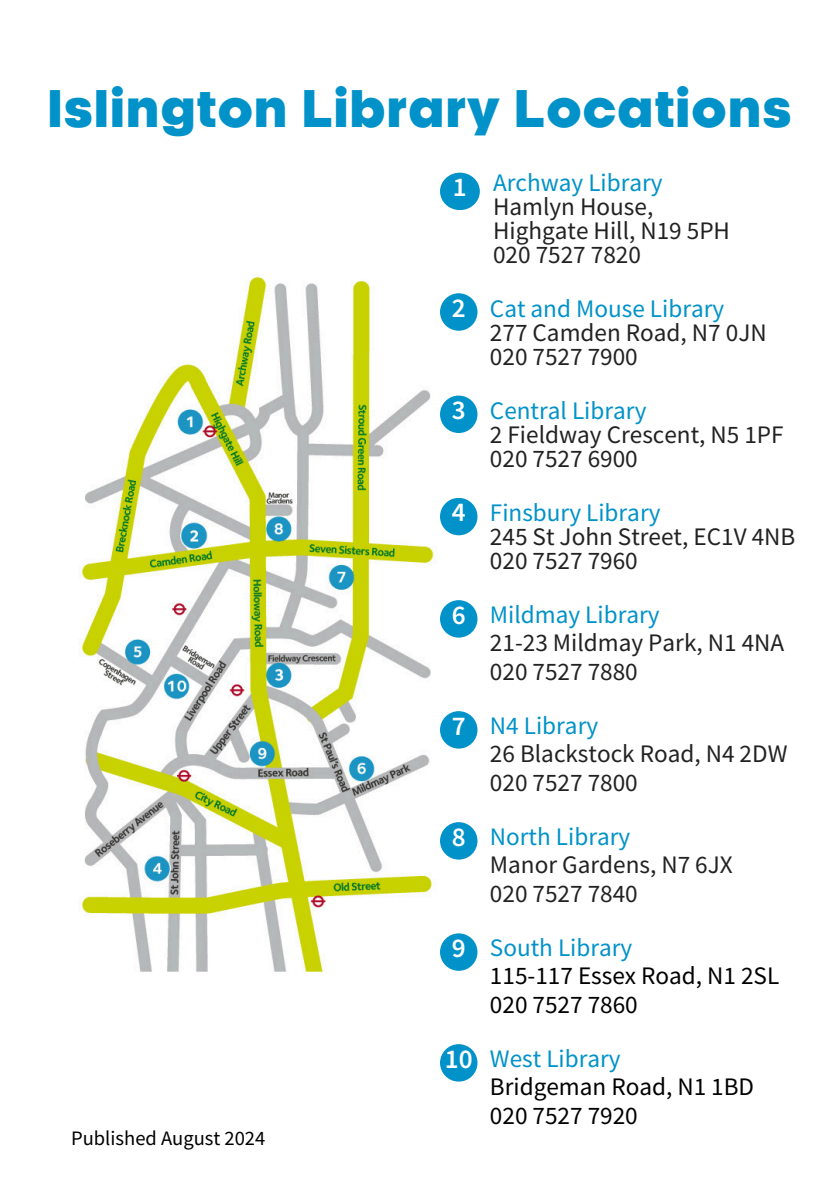
<style>
.page{position:relative;width:839px;height:1191px;background:#fff}
.page>*{position:absolute;margin:0;border:0;box-sizing:border-box;transform-origin:0 0}
.t1{font:800 49.2px "Kamerik 105";color:#0092c9}
.t2{font:600 27.2px "Source Sans Pro";color:#fff}
.t3{font:25.2px/24px "Source Sans Pro";color:#222}
.t4{font:25.2px/28.4px "Source Sans Pro";color:#000}
.t5{font:20.6px "Source Sans Pro";color:#000}
.s1{color:#0092c9}
</style>
<div class="page">
<img style="left:80px;top:277px;width:355px;height:695px">
<div style="left:440px;top:822px;width:37px;height:38px;background:#0092c9;border-radius:50%"></div>
<div style="left:440px;top:1044px;width:37px;height:38px;background:#0092c9;border-radius:50%"></div>
<div style="left:440px;top:498px;width:37px;height:37px;background:#0092c9;border-radius:50%"></div>
<div style="left:440px;top:711px;width:37px;height:38px;background:#0092c9;border-radius:50%"></div>
<div style="left:440px;top:933px;width:37px;height:38px;background:#0092c9;border-radius:50%"></div>
<div style="left:440px;top:396px;width:37px;height:37px;background:#0092c9;border-radius:50%"></div>
<div style="left:440px;top:600px;width:37px;height:38px;background:#0092c9;border-radius:50%"></div>
<div style="left:440px;top:293px;width:37px;height:38px;background:#0092c9;border-radius:50%"></div>
<div style="left:440px;top:173px;width:40px;height:37px;background:#0092c9;border-radius:50%"></div>
<h1 class="t1" style="left:47px;top:81px;width:746px">Islington Library Locations</h1>
<h2 class="t5" style="left:71px;top:1124px;width:195px">Published August 2024</h2>
<p class="t2" style="left:453px;top:169px;width:15px">1</p>
<p class="t3" style="left:493px;top:170px;width:238px"><span class="s1">Archway Library<br></span>Hamlyn House,<br>Highgate Hill, N19 5PH<br>020 7527 7820</p>
<h2 class="t2" style="left:452px;top:290px;width:15px">2</h2>
<p class="t3" style="left:490px;top:296px;width:278px"><span class="s1">Cat and Mouse Library<br></span>277 Camden Road, N7 0JN<br>020 7527 7900</p>
<h2 class="t2" style="left:452px;top:392px;width:15px">3</h2>
<p class="t3" style="left:490px;top:398px;width:295px"><span class="s1">Central Library<br></span>2 Fieldway Crescent, N5 1PF<br>020 7527 6900</p>
<h2 class="t2" style="left:452px;top:495px;width:15px">4</h2>
<p class="t3" style="left:490px;top:500px;width:307px"><span class="s1">Finsbury Library<br></span>245 St John Street, EC1V 4NB<br>020 7527 7960</p>
<h2 class="t2" style="left:452px;top:597px;width:15px">6</h2>
<p class="t3" style="left:490px;top:600px;width:296px;line-height:28.4px"><span class="s1">Mildmay Library<br></span>21-23 Mildmay Park, N1 4NA<br>020 7527 7880</p>
<h2 class="t2" style="left:452px;top:708px;width:15px">7</h2>
<p class="t3" style="left:490px;top:711px;width:299px;line-height:28.4px"><span class="s1">N4 Library<br></span>26 Blackstock Road, N4 2DW<br>020 7527 7800</p>
<h2 class="t2" style="left:452px;top:819px;width:15px">8</h2>
<p class="t3" style="left:490px;top:822px;width:244px;line-height:28.4px"><span class="s1">North Library<br></span>Manor Gardens, N7 6JX<br>020 7527 7840</p>
<h2 class="t2" style="left:452px;top:930px;width:15px">9</h2>
<p class="t4" style="left:490px;top:933px;width:291px"><span class="s1">South Library<br></span>115-117 Essex Road, N1 2SL<br>020 7527 7860</p>
<h2 class="t2" style="left:445px;top:1041px;width:29px">10</h2>
<p class="t4" style="left:490px;top:1044px;width:266px"><span class="s1">West Library<br></span>Bridgeman Road, N1 1BD<br>020 7527 7920</p>
</div>
